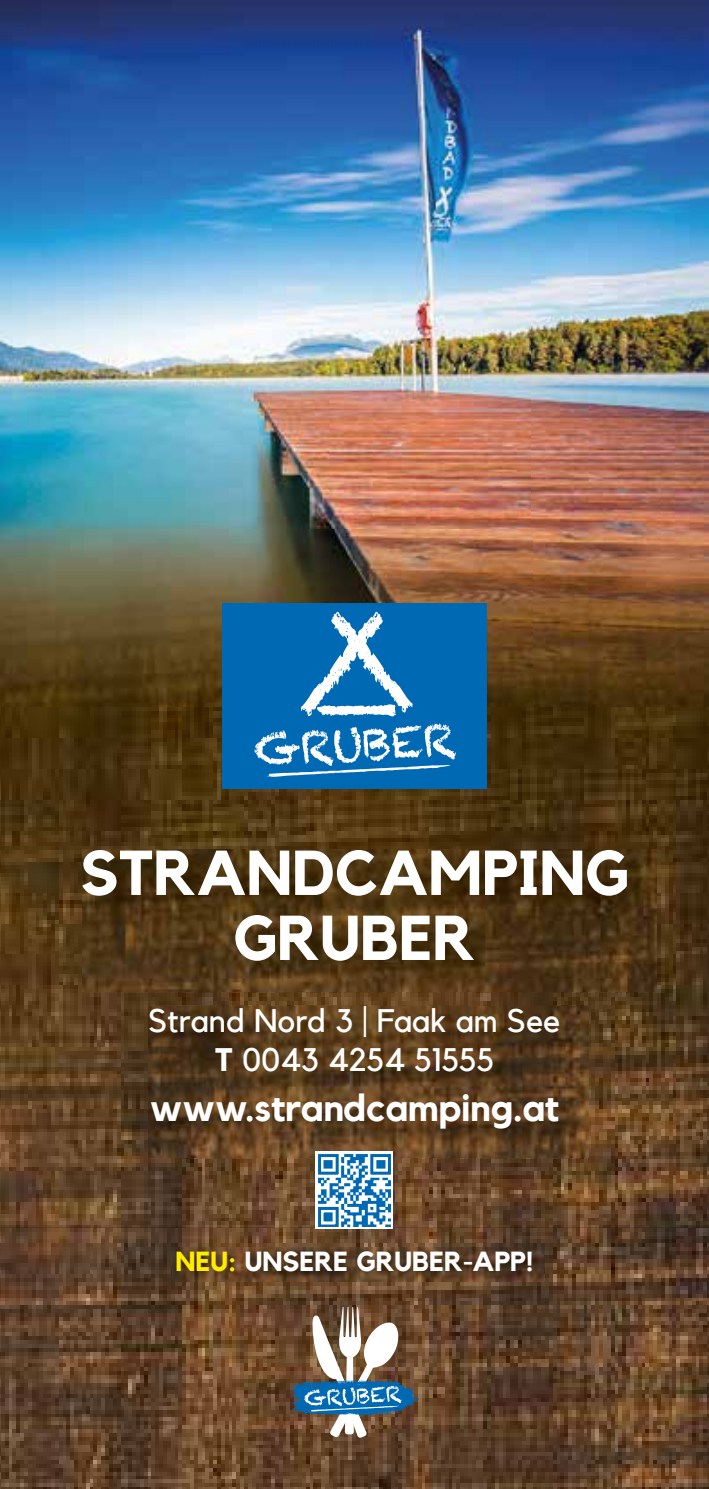
<style>
.page{position:relative;width:709px;height:1489px;background:#fff}
.page>*{position:absolute;margin:0;border:0;box-sizing:border-box;transform-origin:0 0}
.t1{font:700 62.5px/65px "Kollektif";color:#fff;text-align:center}
.t2{font:700 37.5px "Kollektif";color:#fff}
.t3{font:32.5px/39px "Kollektif";color:#fff;text-align:center}
.t4{font:700 27.5px "Kollektif";color:#fff}
.s1{font-weight:700}
.s2{color:#ffed00}
</style>
<div class="page">
<img style="left:0;top:706px;width:709px;height:782px">
<img style="left:0;top:0;width:531px;height:529px">
<img style="left:531px;top:0;width:178px;height:706px">
<img style="left:0;top:529px;width:532px;height:177px">
<div style="left:222px;top:603px;width:264px;height:185px;background:#0069b4"></div>
<svg style="left:301px;top:611px;width:111px;height:105px"></svg>
<svg style="left:255px;top:723px;width:201px;height:53px"></svg>
<img style="left:83px;top:849px;width:573px;height:142px">
<img style="left:149px;top:1006px;width:439px;height:151px">
<svg style="left:289px;top:1306px;width:130px;height:131px"></svg>
<img style="left:315px;top:1150px;width:78px;height:78px">
<img style="left:172px;top:1247px;width:371px;height:34px">
<h1 class="t1" style="left:80px;top:840px;width:550px">STRANDCAMPING<br>GRUBER</h1>
<p class="t3" style="left:148px;top:1001px;width:413px">Strand Nord 3 | Faak am See<br><span class="s1">T</span> 0043 4254 51555</p>
<p class="t2" style="left:150px;top:1085px;width:411px">www.strandcamping.at</p>
<p class="t4" style="left:175px;top:1244px;width:359px"><span class="s2">NEU:</span> UNSERE GRUBER-APP!</p>
</div>
